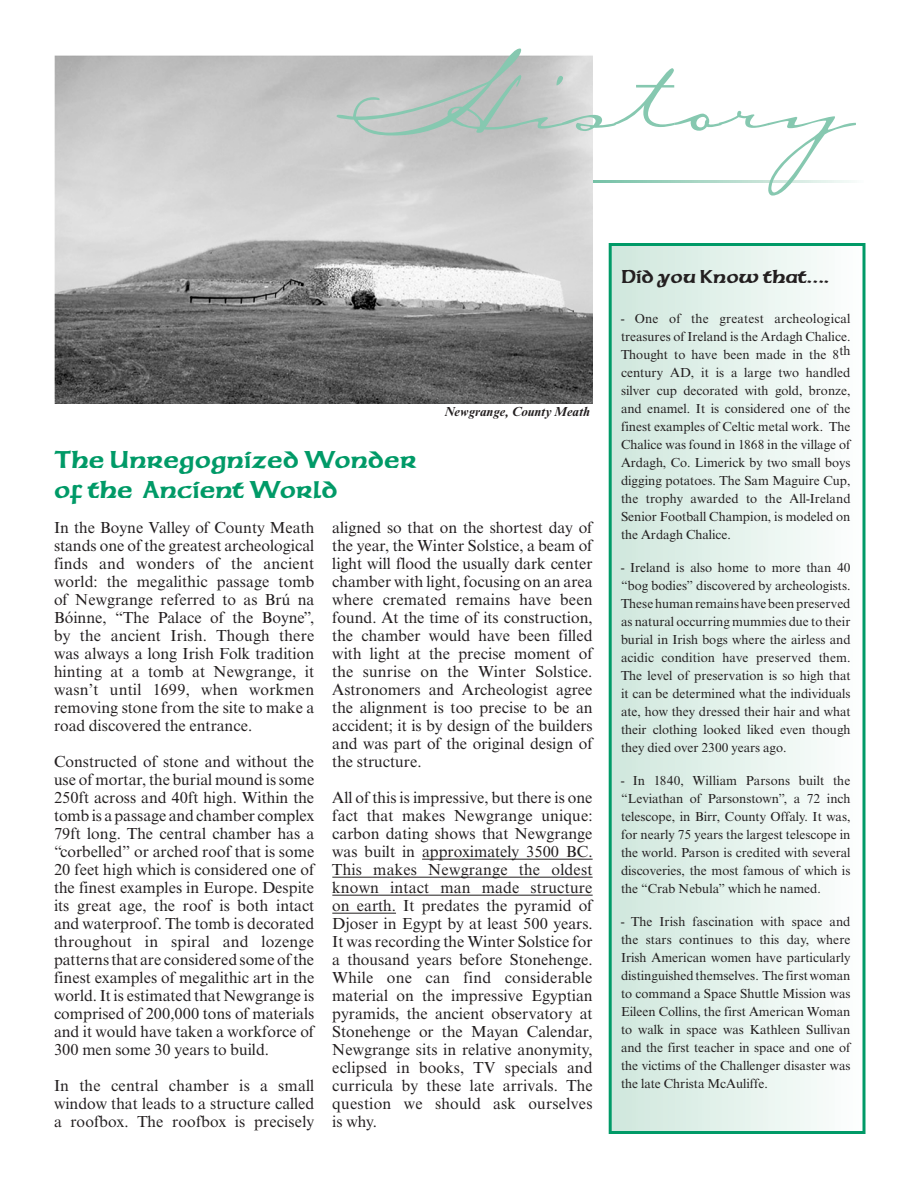
<style>
.page{position:relative;width:918px;height:1188px;background:#fff}
.page>*{position:absolute;margin:0;border:0;box-sizing:border-box;transform-origin:0 0}
.t1{font:114px "Carlotta";color:#86c8b0}
.t2{font:25.5px/30px "American Uncial Bld";color:#009a67}
.t3{font:19.5px "American Uncial Bld";color:#231f20}
.t4{font:16.5px/18px "Times New Roman Rgl 327";color:#231f20;text-align:justify}
.t5{font:13.5px/18px "Times New Roman Rgl 327";color:#231f20;text-align:justify}
.t6{font:13.5px "Times New Roman Bld Itl 334";color:#231f20}
</style>
<div class="page">
<svg style="left:593px;top:180px;width:258px;height:2px"></svg>
<img style="left:54px;top:55px;width:539px;height:348px">
<div style="left:610px;top:244px;width:254px;height:888px;background:linear-gradient(to right,#cee7dc,#fcfefe)"></div>
<div style="left:609px;top:243px;width:257px;height:891px;border:3px solid #009a67"></div>
<hr style="left:422px;top:859px;width:171px;height:1px;background:#231f20">
<hr style="left:332px;top:877px;width:261px;height:1px;background:#231f20">
<hr style="left:332px;top:895px;width:261px;height:1px;background:#231f20">
<hr style="left:332px;top:913px;width:64px;height:1px;background:#231f20">
<h1 class="t1" style="left:332px;top:22px;width:529px">History</h1>
<h2 class="t2" style="left:54px;top:446px;width:364px">The Unregognized Wonder of the Ancient World</h2>
<p class="t6" style="left:445px;top:403px;width:147px">Newgrange, County Meath</p>
<p class="t4" style="left:54px;top:520px;width:262px">In the Boyne Valley of County Meath stands one of the greatest archeological finds and wonders of the ancient world: the megalithic passage tomb of Newgrange referred to as Brú na Bóinne, “The Palace of the Boyne”, by the ancient Irish. Though there was always a long Irish Folk tradition hinting at a tomb at Newgrange, it wasn’t until 1699, when workmen removing stone from the site to make a road discovered the entrance.</p>
<p class="t4" style="left:54px;top:754px;width:262px">Constructed of stone and without the use of mortar, the burial mound is some 250ft across and 40ft high. Within the tomb is a passage and chamber complex 79ft long. The central chamber has a “corbelled” or arched roof that is some 20 feet high which is considered one of the finest examples in Europe. Despite its great age, the roof is both intact and waterproof. The tomb is decorated throughout in spiral and lozenge patterns that are considered some of the finest examples of megalithic art in the world. It is estimated that Newgrange is comprised of 200,000 tons of materials and it would have taken a workforce of 300 men some 30 years to build.</p>
<p class="t4" style="left:54px;top:1078px;width:262px">In the central chamber is a small window that leads to a structure called a roofbox. The roofbox is precisely</p>
<p class="t4" style="left:332px;top:520px;width:262px">aligned so that on the shortest day of the year, the Winter Solstice, a beam of light will flood the usually dark center chamber with light, focusing on an area where cremated remains have been found. At the time of its construction, the chamber would have been filled with light at the precise moment of the sunrise on the Winter Solstice.<br>Astronomers and Archeologist agree the alignment is too precise to be an accident; it is by design of the builders and was part of the original design of the structure.</p>
<p class="t4" style="left:332px;top:790px;width:262px">All of this is impressive, but there is one fact that makes Newgrange unique: carbon dating shows that Newgrange was built in approximately 3500 BC.<br>This makes Newgrange the oldest known intact man made structure on earth. It predates the pyramid of Djoser in Egypt by at least 500 years.<br>It was recording the Winter Solstice for a thousand years before Stonehenge.<br>While one can find considerable material on the impressive Egyptian pyramids, the ancient observatory at Stonehenge or the Mayan Calendar, Newgrange sits in relative anonymity, eclipsed in books, TV specials and curricula by these late arrivals. The question we should ask ourselves is why.</p>
<p class="t3" style="left:621px;top:264px;width:210px">Did you Know that….</p>
<p class="t5" style="left:621px;top:311px;width:231px">- One of the greatest archeological treasures of Ireland is the Ardagh Chalice.<br>Thought to have been made in the 8th century AD, it is a large two handled silver cup decorated with gold, bronze, and enamel. It is considered one of the finest examples of Celtic metal work. The Chalice was found in 1868 in the village of Ardagh, Co. Limerick by two small boys digging potatoes. The Sam Maguire Cup, the trophy awarded to the All-Ireland Senior Football Champion, is modeled on the Ardagh Chalice.</p>
<p class="t5" style="left:621px;top:560px;width:231px">- Ireland is also home to more than 40 “bog bodies” discovered by archeologists.<br>These human remains have been preserved as natural occurring mummies due to their burial in Irish bogs where the airless and acidic condition have preserved them.<br>The level of preservation is so high that it can be determined what the individuals ate, how they dressed their hair and what their clothing looked liked even though they died over 2300 years ago.</p>
<p class="t5" style="left:621px;top:773px;width:231px">- In 1840, William Parsons built the “Leviathan of Parsonstown”, a 72 inch telescope, in Birr, County Offaly. It was, for nearly 75 years the largest telescope in the world. Parson is credited with several discoveries, the most famous of which is the “Crab Nebula” which he named.</p>
<p class="t5" style="left:621px;top:914px;width:231px">- The Irish fascination with space and the stars continues to this day, where Irish American women have particularly distinguished themselves. The first woman to command a Space Shuttle Mission was Eileen Collins, the first American Woman to walk in space was Kathleen Sullivan and the first teacher in space and one of the victims of the Challenger disaster was the late Christa McAuliffe.</p>
</div>
